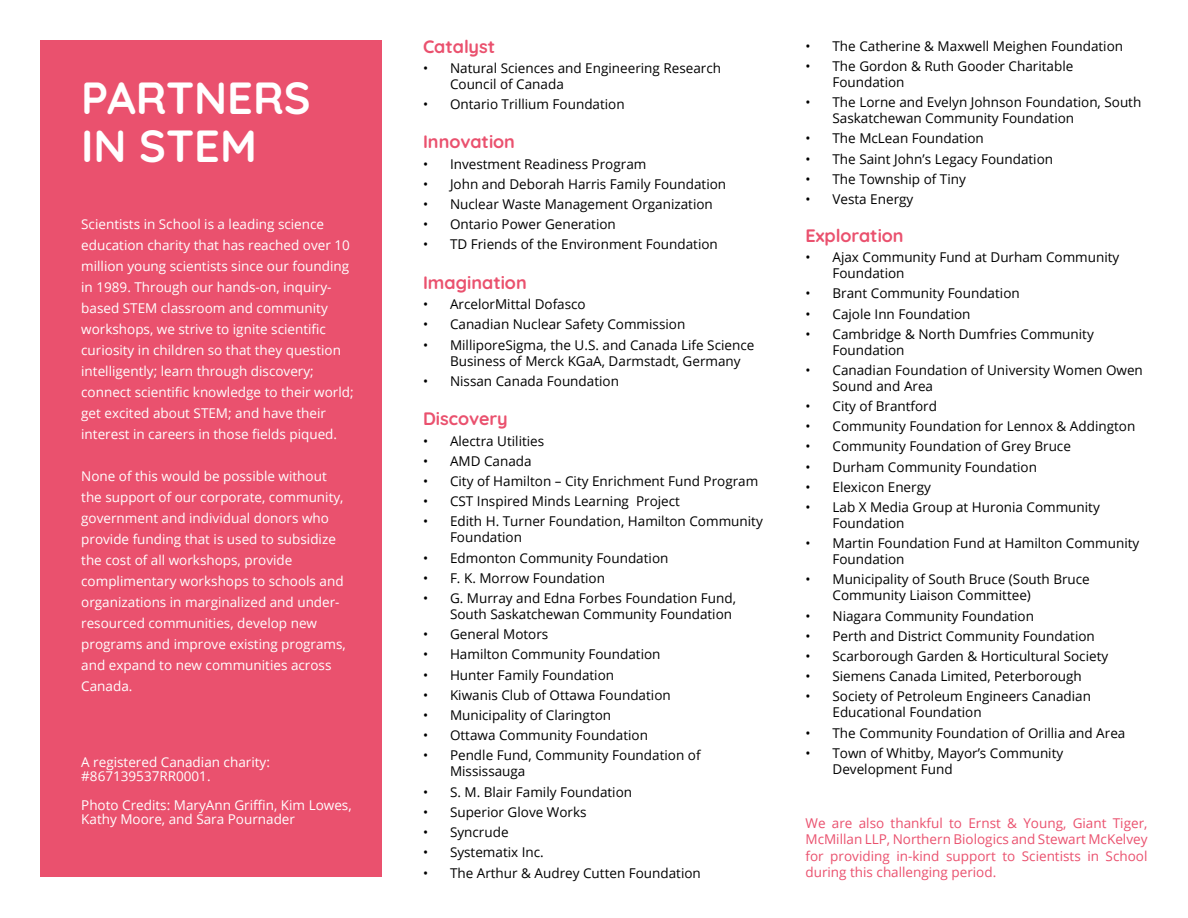
<style>
.page{position:relative;width:1188px;height:918px;background:#fff}
.page>*{position:absolute;margin:0;border:0;box-sizing:border-box;transform-origin:0 0}
.t1{font:700 45px/48px "Quicksand";color:#fff}
.t2{font:700 18px "Quicksand";color:#ea516e}
.t3{font:13.5px/15.9px "Open Sans";color:#000}
.t4{font:13.5px/21px "Open Sans";color:#fff}
.t5{font:13.5px/16.5px "Open Sans";color:#ea516e;text-align:justify}
</style>
<div class="page">
<div style="left:40px;top:40px;width:342px;height:837px;background:#ea516e"></div>
<h1 class="t1" style="left:81px;top:69px;width:231px">PARTNERS<br>IN STEM</h1>
<p class="t4" style="left:81px;top:213px;width:274px">Scientists in School is a leading science education charity that has reached over 10 million young scientists since our founding in 1989. Through our hands-on, inquiry&shy;based STEM classroom and community workshops, we strive to ignite scientific curiosity in children so that they question intelligently; learn through discovery; connect scientific knowledge to their world; get excited about STEM; and have their interest in careers in those fields piqued.</p>
<p class="t4" style="left:81px;top:465px;width:266px">None of this would be possible without the support of our corporate, community, government and individual donors who provide funding that is used to subsidize the cost of all workshops, provide complimentary workshops to schools and organizations in marginalized and under&shy;resourced communities, develop new programs and improve existing programs, and expand to new communities across Canada.</p>
<p class="t4" style="left:81px;top:755px;width:190px;line-height:13.5px">A registered Canadian charity: #867139537RR0001.</p>
<p class="t4" style="left:81px;top:798px;width:272px;line-height:13.5px">Photo Credits: MaryAnn Griffin, Kim Lowes,<br>Kathy Moore, and Sara Pournader</p>
<h2 class="t2" style="left:423px;top:32px;width:74px">Catalyst</h2>
<p class="t3" style="left:450px;top:60px;width:273px;text-indent:-27px">• Natural Sciences and Engineering Research<br>Council of Canada</p>
<p class="t3" style="left:423px;top:96px;width:203px">• Ontario Trillium Foundation</p>
<h2 class="t2" style="left:423px;top:128px;width:94px">Innovation</h2>
<p class="t3" style="left:423px;top:155px;width:225px">• Investment Readiness Program</p>
<p class="t3" style="left:423px;top:176px;width:305px">• John and Deborah Harris Family Foundation</p>
<p class="t3" style="left:423px;top:196px;width:291px">• Nuclear Waste Management Organization</p>
<p class="t3" style="left:423px;top:216px;width:194px">• Ontario Power Generation</p>
<p class="t3" style="left:423px;top:236px;width:296px">• TD Friends of the Environment Foundation</p>
<h2 class="t2" style="left:423px;top:269px;width:105px">Imagination</h2>
<p class="t3" style="left:423px;top:296px;width:164px">• ArcelorMittal Dofasco</p>
<p class="t3" style="left:423px;top:316px;width:264px">• Canadian Nuclear Safety Commission</p>
<p class="t3" style="left:450px;top:336px;width:306px;text-indent:-27px">• MilliporeSigma, the U.S. and Canada Life Science<br>Business of Merck KGaA, Darmstadt, Germany</p>
<p class="t3" style="left:423px;top:373px;width:197px">• Nissan Canada Foundation</p>
<h2 class="t2" style="left:423px;top:405px;width:86px">Discovery</h2>
<p class="t3" style="left:423px;top:432px;width:123px">• Alectra Utilities</p>
<p class="t3" style="left:423px;top:453px;width:110px">• AMD Canada</p>
<p class="t3" style="left:423px;top:473px;width:337px">• City of Hamilton – City Enrichment Fund Program</p>
<p class="t3" style="left:423px;top:493px;width:259px">• CST Inspired Minds Learning Project</p>
<p class="t3" style="left:450px;top:513px;width:314px;text-indent:-27px">• Edith H. Turner Foundation, Hamilton Community<br>Foundation</p>
<p class="t3" style="left:423px;top:549px;width:247px">• Edmonton Community Foundation</p>
<p class="t3" style="left:423px;top:570px;width:184px">• F. K. Morrow Foundation</p>
<p class="t3" style="left:423px;top:590px;width:315px;text-align:right">• G. Murray and Edna Forbes Foundation Fund,<br>South Saskatchewan Community Foundation</p>
<p class="t3" style="left:423px;top:626px;width:127px">• General Motors</p>
<p class="t3" style="left:423px;top:646px;width:239px">• Hamilton Community Foundation</p>
<p class="t3" style="left:423px;top:666px;width:193px">• Hunter Family Foundation</p>
<p class="t3" style="left:423px;top:687px;width:249px">• Kiwanis Club of Ottawa Foundation</p>
<p class="t3" style="left:423px;top:707px;width:190px">• Municipality of Clarington</p>
<p class="t3" style="left:423px;top:727px;width:227px">• Ottawa Community Foundation</p>
<p class="t3" style="left:450px;top:747px;width:252px;text-indent:-27px">• Pendle Fund, Community Foundation of<br>Mississauga</p>
<p class="t3" style="left:423px;top:783px;width:211px">• S. M. Blair Family Foundation</p>
<p class="t3" style="left:423px;top:804px;width:165px">• Superior Glove Works</p>
<p class="t3" style="left:423px;top:824px;width:87px">• Syncrude</p>
<p class="t3" style="left:423px;top:844px;width:122px">• Systematix Inc.</p>
<p class="t3" style="left:423px;top:864px;width:279px">• The Arthur &amp; Audrey Cutten Foundation</p>
<p class="t3" style="left:805px;top:38px;width:319px">• The Catherine &amp; Maxwell Meighen Foundation</p>
<p class="t3" style="left:832px;top:58px;width:242px;text-indent:-27px">• The Gordon &amp; Ruth Gooder Charitable<br>Foundation</p>
<p class="t3" style="left:832px;top:94px;width:310px;text-indent:-27px">• The Lorne and Evelyn Johnson Foundation, South<br>Saskatchewan Community Foundation</p>
<p class="t3" style="left:805px;top:130px;width:180px">• The McLean Foundation</p>
<p class="t3" style="left:805px;top:150px;width:249px">• The Saint John’s Legacy Foundation</p>
<p class="t3" style="left:805px;top:171px;width:162px">• The Township of Tiny</p>
<p class="t3" style="left:805px;top:191px;width:109px">• Vesta Energy</p>
<h2 class="t2" style="left:806px;top:222px;width:100px">Exploration</h2>
<p class="t3" style="left:832px;top:249px;width:288px;text-indent:-27px">• Ajax Community Fund at Durham Community<br>Foundation</p>
<p class="t3" style="left:806px;top:285px;width:216px">• Brant Community Foundation</p>
<p class="t3" style="left:806px;top:305px;width:167px">• Cajole Inn Foundation</p>
<p class="t3" style="left:832px;top:326px;width:263px;text-indent:-27px">• Cambridge &amp; North Dumfries Community<br>Foundation</p>
<p class="t3" style="left:832px;top:362px;width:312px;text-indent:-27px">• Canadian Foundation of University Women Owen<br>Sound and Area</p>
<p class="t3" style="left:806px;top:398px;width:133px">• City of Brantford</p>
<p class="t3" style="left:806px;top:418px;width:331px">• Community Foundation for Lennox &amp; Addington</p>
<p class="t3" style="left:806px;top:438px;width:267px">• Community Foundation of Grey Bruce</p>
<p class="t3" style="left:806px;top:459px;width:233px">• Durham Community Foundation</p>
<p class="t3" style="left:806px;top:479px;width:127px">• Elexicon Energy</p>
<p class="t3" style="left:832px;top:499px;width:269px;text-indent:-27px">• Lab X Media Group at Huronia Community<br>Foundation</p>
<p class="t3" style="left:832px;top:535px;width:308px;text-indent:-27px">• Martin Foundation Fund at Hamilton Community<br>Foundation</p>
<p class="t3" style="left:832px;top:571px;width:259px;text-indent:-27px">• Municipality of South Bruce (South Bruce<br>Community Liaison Committee)</p>
<p class="t3" style="left:806px;top:607px;width:230px">• Niagara Community Foundation</p>
<p class="t3" style="left:806px;top:628px;width:291px">• Perth and District Community Foundation</p>
<p class="t3" style="left:806px;top:648px;width:304px">• Scarborough Garden &amp; Horticultural Society</p>
<p class="t3" style="left:806px;top:668px;width:278px">• Siemens Canada Limited, Peterborough</p>
<p class="t3" style="left:832px;top:688px;width:260px;text-indent:-27px">• Society of Petroleum Engineers Canadian<br>Educational Foundation</p>
<p class="t3" style="left:806px;top:724px;width:321px">• The Community Foundation of Orillia and Area</p>
<p class="t3" style="left:832px;top:745px;width:232px;text-indent:-27px">• Town of Whitby, Mayor’s Community<br>Development Fund</p>
<p class="t5" style="left:806px;top:814px;width:344px">We are also thankful to Ernst &amp; Young, Giant Tiger, McMillan LLP, Northern Biologics and Stewart McKelvey for providing in-kind support to Scientists in School during this challenging period.</p>
</div>
